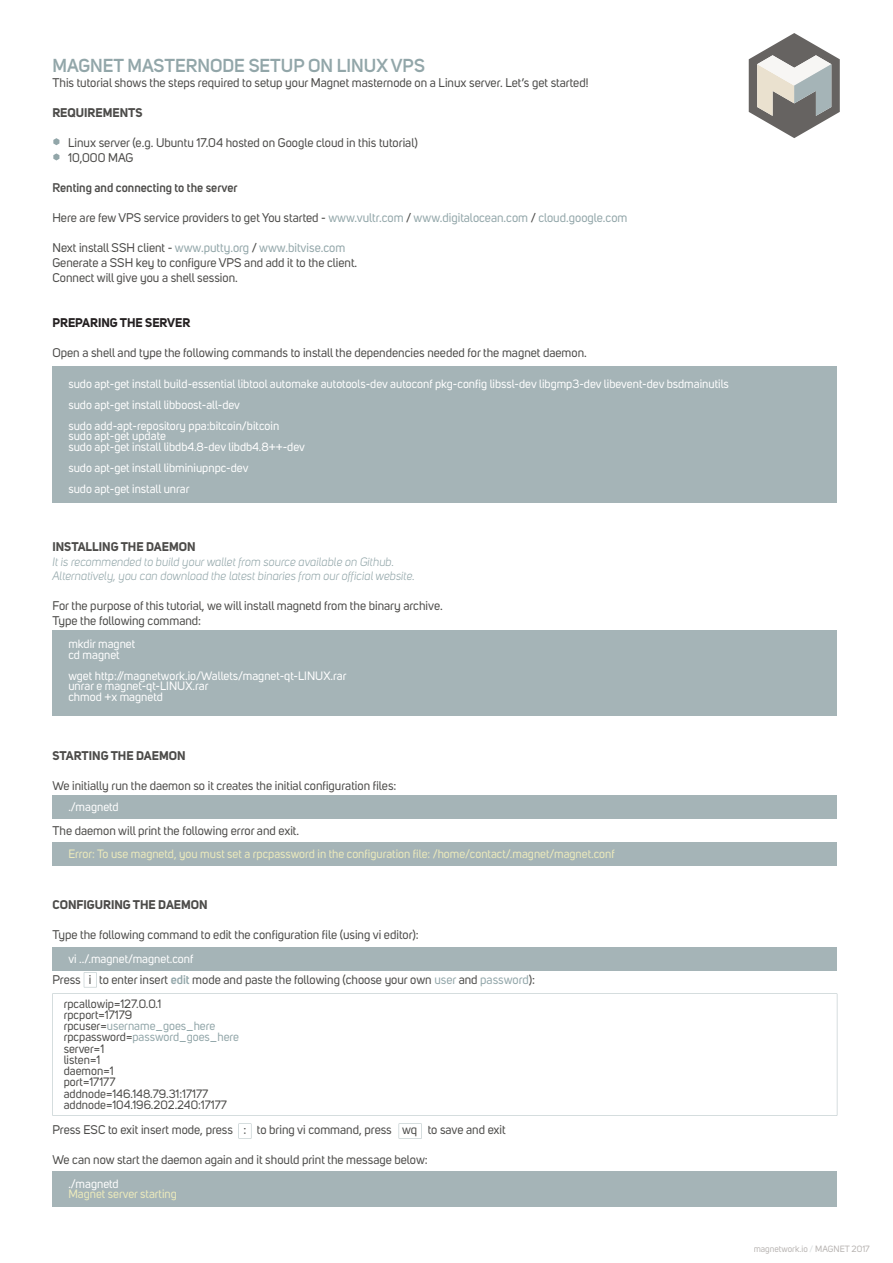
<style>
.page{position:relative;width:893px;height:1263px;background:#fff}
.page>*{position:absolute;margin:0;border:0;box-sizing:border-box;transform-origin:0 0}
.t1{font:600 18.6px "Uni Sans";color:#92a6a9}
.t2{font:12.45px/15px "Uni Sans";color:#4c4b49}
.t3{font:12.45px "Uni Sans";color:#92a6a9}
.t4{font:700 12.45px "Uni Sans";color:#4c4b49}
.t5{font:600 12.45px "Uni Sans";color:#4c4b49}
.t6{font:700 12.45px "Uni Sans";color:#231f20}
.t7{font:12px/10.5px "Uni Sans";color:#fff}
.t8{font:12px/11.2px "Uni Sans";color:#4c4b49}
.t9{font:italic 12px/14.4px "Uni Sans";color:#92a6a9}
.t10{font:12px "Uni Sans";color:#eceabc}
.t11{font:9px "Uni Sans";color:#b8b4b2}
.s1{color:#4c4b49}
.s2{color:#92a6a9}
.s3{font-weight:600;color:#92a6a9}
.s4{color:#dadfe0}
</style>
<div class="page">
<svg style="left:749px;top:33px;width:91px;height:105px"></svg>
<svg style="left:53px;top:138px;width:6px;height:7px"></svg>
<svg style="left:53px;top:153px;width:6px;height:7px"></svg>
<div style="left:52px;top:366px;width:785px;height:136px;background:#a5b4b7"></div>
<div style="left:52px;top:631px;width:785px;height:85px;background:#a5b4b7"></div>
<div style="left:52px;top:796px;width:785px;height:23px;background:#a5b4b7"></div>
<div style="left:52px;top:842px;width:785px;height:23px;background:#a5b4b7"></div>
<div style="left:52px;top:947px;width:785px;height:23px;background:#a5b4b7"></div>
<div style="left:52px;top:1171px;width:785px;height:36px;background:#a5b4b7"></div>
<svg style="left:52px;top:993px;width:785px;height:122px"></svg>
<svg style="left:239px;top:1123px;width:12px;height:1px"></svg>
<svg style="left:84px;top:972px;width:13px;height:15px"></svg>
<svg style="left:399px;top:1123px;width:23px;height:15px"></svg>
<h1 class="t1" style="left:52px;top:55px;width:374px">MAGNET MASTERNODE SETUP ON LINUX VPS</h1>
<p class="t2" style="left:52px;top:75px;width:537px">This tutorial shows the steps required to setup your Magnet masternode on a Linux server. Let’s get started!</p>
<p class="t4" style="left:52px;top:105px;width:92px">REQUIREMENTS</p>
<p class="t2" style="left:68px;top:135px;width:351px">Linux server (e.g. Ubuntu 17.04 hosted on Google cloud in this tutorial)<br>10,000 MAG</p>
<p class="t5" style="left:52px;top:180px;width:187px">Renting and connecting to the server</p>
<p class="t3" style="left:52px;top:210px;width:577px"><span class="s1">Here are few VPS service providers to get You started -</span> www.vultr.com <span class="s1">/</span> www.digitalocean.com <span class="s1">/</span> cloud.google.com</p>
<p class="t2" style="left:52px;top:240px;width:306px">Next install SSH client - <span class="s2">www.putty.org</span> / <span class="s2">www.bitvise.com<br></span>Generate a SSH key to configure VPS and add it to the client.<br>Connect will give you a shell session.</p>
<p class="t6" style="left:52px;top:314px;width:140px">PREPARING THE SERVER</p>
<p class="t2" style="left:52px;top:345px;width:536px">Open a shell and type the following commands to install the dependencies needed for the magnet daemon.</p>
<p class="t7" style="left:68px;top:373px;width:662px;line-height:21px">sudo apt-get install build-essential libtool automake autotools-dev autoconf pkg-config libssl-dev libgmp3-dev libevent-dev bsdmainutils sudo apt-get install libboost-all-dev<br>sudo add-apt-repository ppa:bitcoin/bitcoin</p>
<p class="t7" style="left:68px;top:431px;width:238px">sudo apt-get update<br>sudo apt-get install libdb4.8-dev libdb4.8++-dev</p>
<p class="t7" style="left:68px;top:457px;width:182px;line-height:21px">sudo apt-get install libminiupnpc-dev sudo apt-get install unrar</p>
<p class="t4" style="left:52px;top:539px;width:145px">INSTALLING THE DAEMON</p>
<p class="t9" style="left:52px;top:554px;width:364px">It is recommended to build your wallet from source available on Github.<br>Alternatively, you can download the latest binaries from our official website.</p>
<p class="t2" style="left:52px;top:598px;width:392px">For the purpose of this tutorial, we will install magnetd from the binary archive.<br>Type the following command:</p>
<p class="t7" style="left:68px;top:639px;width:68px">mkdir magnet cd magnet</p>
<p class="t7" style="left:68px;top:670px;width:280px">wget http://magnetwork.io/Wallets/magnet-qt-LINUX.rar unrar e magnet-qt-LINUX.rar<br>chmod +x magnetd</p>
<p class="t4" style="left:52px;top:747px;width:135px">STARTING THE DAEMON</p>
<p class="t2" style="left:52px;top:778px;width:346px">We initially run the daemon so it creates the initial configuration files:</p>
<p class="t2" style="left:52px;top:823px;width:248px">The daemon will print the following error and exit.</p>
<p class="t7" style="left:68px;top:802px;width:52px">./magnetd</p>
<p class="t10" style="left:68px;top:847px;width:548px">Error: To use magnetd, you must set a rpcpassword in the configuration file: /home/contact/.magnet/magnet.conf</p>
<p class="t4" style="left:52px;top:897px;width:157px">CONFIGURING THE DAEMON</p>
<p class="t2" style="left:52px;top:928px;width:368px">Type the following command to edit the configuration file (using vi editor):</p>
<p class="t2" style="left:52px;top:973px;width:484px">Press i to enter insert <span class="s3">edit</span> mode and paste the following (choose your own <span class="s2">user</span> and <span class="s2">password</span>):</p>
<p class="t7" style="left:68px;top:953px;width:126px">vi ../.magnet/magnet.conf</p>
<p class="t8" style="left:64px;top:998px;width:177px">rpcallowip=127.0.0.1<br>rpcport=17179 rpcuser=<span class="s2">username_goes_here </span>rpcpassword=<span class="s2">password_goes_here </span>server=1<br>listen=1<br>daemon=1<br>port=17177 addnode=146.148.79.31:17177 addnode=104.196.202.240:17177</p>
<p class="t2" style="left:52px;top:1122px;width:455px">Press ESC to exit insert mode, press : to bring vi command, press wq to save and exit</p>
<p class="t2" style="left:52px;top:1152px;width:377px">We can now start the daemon again and it should print the message below:</p>
<p class="t7" style="left:68px;top:1178px;width:52px">./magnetd</p>
<p class="t10" style="left:68px;top:1187px;width:110px">Magnet server starting</p>
<p class="t11" style="left:754px;top:1244px;width:118px">magnetwork.io <span class="s4">/</span> MAGNET 2017</p>
</div>
